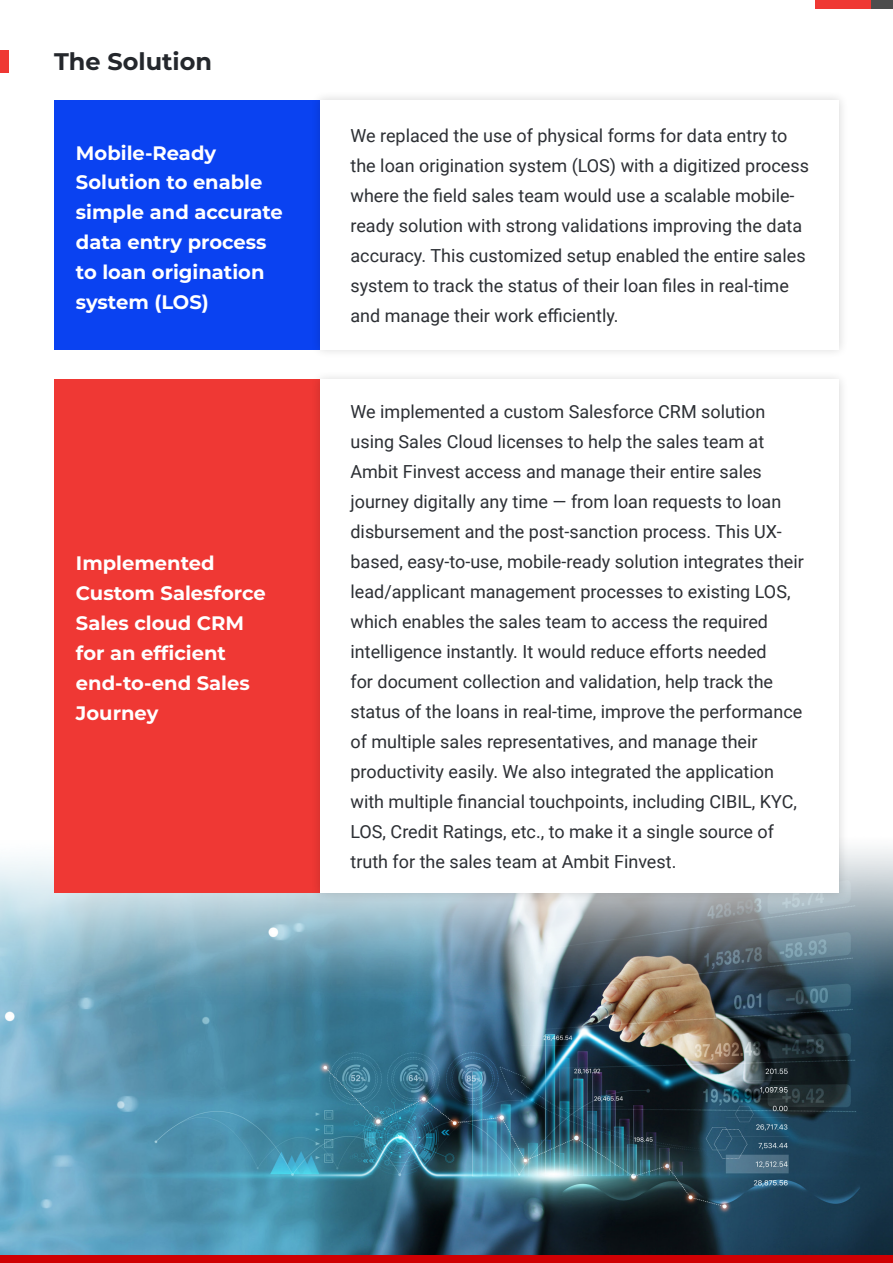
<style>
.page{position:relative;width:893px;height:1263px;background:#fff}
.page>*{position:absolute;margin:0;border:0;box-sizing:border-box;transform-origin:0 0}
.t1{font:700 24px "Montserrat";color:#24272c}
.t2{font:700 19.5px/30px "Montserrat";color:#fff}
.t3{font:18px/30px "Roboto";color:#2c2f34}
</style>
<div class="page">
<div style="left:815px;top:0;width:56px;height:9px;background:#ef3834"></div>
<div style="left:871px;top:0;width:22px;height:9px;background:#4d4d4d"></div>
<img style="left:0;top:847px;width:893px;height:408px">
<div style="left:0;top:50px;width:8px;height:23px;background:#ef3834"></div>
<div style="left:54px;top:100px;width:266px;height:250px;background:#0a42f1"></div>
<div style="left:54px;top:380px;width:266px;height:512px;background:#ef3834"></div>
<div style="left:311px;top:91px;width:537px;height:268px;background:#000;opacity:.16"></div>
<div style="left:320px;top:100px;width:519px;height:250px;background:#fff"></div>
<div style="left:311px;top:370px;width:537px;height:532px;background:#000;opacity:.16"></div>
<div style="left:320px;top:380px;width:519px;height:512px;background:#fff"></div>
<div style="left:0;top:1255px;width:893px;height:8px;background:#cf0003"></div>
<h1 class="t1" style="left:54px;top:45px;width:160px">The Solution</h1>
<p class="t2" style="left:76px;top:137px;width:208px">Mobile-Ready<br>Solution to enable simple and accurate data entry process to loan origination system (LOS)</p>
<p class="t2" style="left:76px;top:548px;width:191px">Implemented<br>Custom Salesforce<br>Sales cloud CRM for an efficient end-to-end Sales<br>Journey</p>
<p class="t3" style="left:350px;top:120px;width:460px">We replaced the use of physical forms for data entry to the loan origination system (LOS) with a digitized process where the field sales team would use a scalable mobile&shy;ready solution with strong validations improving the data accuracy. This customized setup enabled the entire sales system to track the status of their loan files in real-time and manage their work efficiently.</p>
<p class="t3" style="left:350px;top:396px;width:455px">We implemented a custom Salesforce CRM solution using Sales Cloud licenses to help the sales team at Ambit Finvest access and manage their entire sales journey digitally any time — from loan requests to loan disbursement and the post-sanction process. This UX&shy;based, easy-to-use, mobile-ready solution integrates their lead/applicant management processes to existing LOS, which enables the sales team to access the required intelligence instantly. It would reduce efforts needed<br>for document collection and validation, help track the status of the loans in real-time, improve the performance of multiple sales representatives, and manage their productivity easily. We also integrated the application with multiple financial touchpoints, including CIBIL, KYC, LOS, Credit Ratings, etc., to make it a single source of truth for the sales team at Ambit Finvest.</p>
</div>
